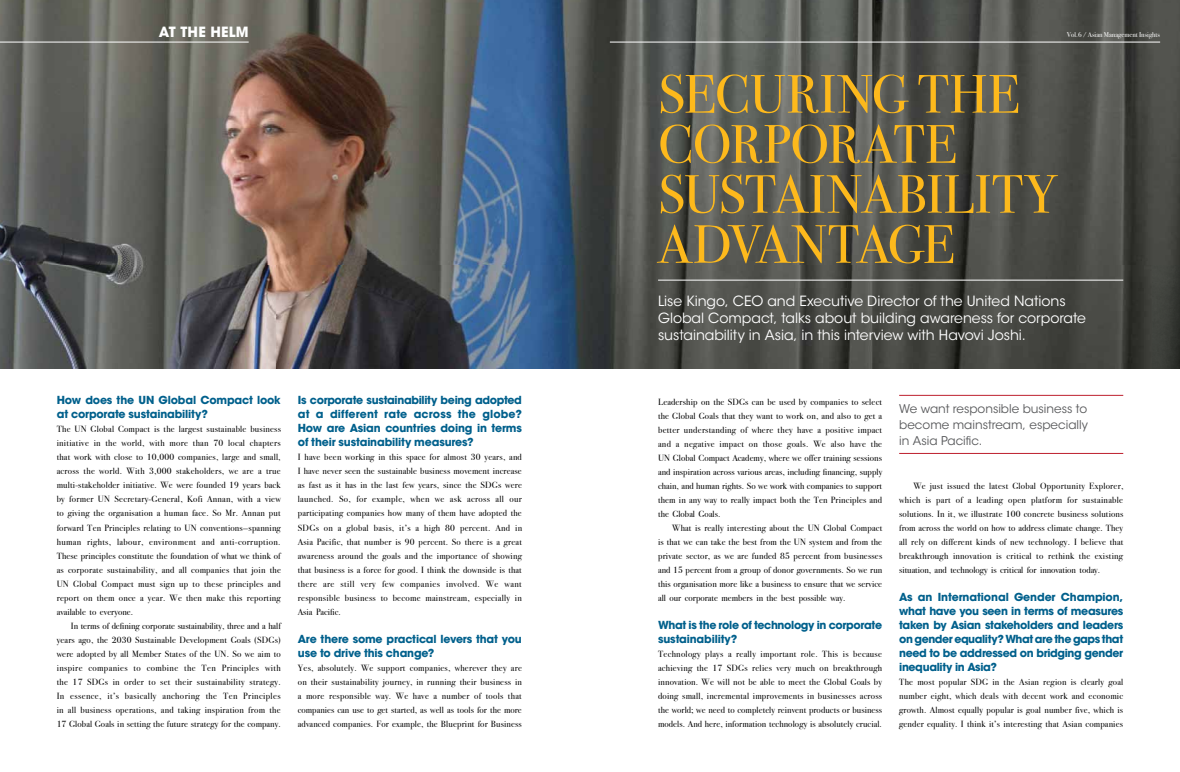
<style>
.page{position:relative;width:1180px;height:772px;background:#fff}
.page>*{position:absolute;margin:0;border:0;box-sizing:border-box;transform-origin:0 0}
.t1{font:54px/50px "Bodoni Svty Two ITCTT Book";letter-spacing:-.005em;color:#fdb91c}
.t2{font:14px/17px "ITC Avant Garde Std";letter-spacing:-.005em;color:#fff}
.t3{font:700 14px "ITC Avant Garde Std";letter-spacing:.01em;color:#fff}
.t4{font:12px/16px "ITC Avant Garde Std";color:#58595b;text-align:justify}
.t5{font:700 11px/14px "ITC Avant Garde Std";letter-spacing:-.015em;color:#00608c}
.t6{font:9px/14px "Bodoni Svty Two ITCTT Book";letter-spacing:.01em;color:#000;text-align:justify}
.t7{font:7px "Bodoni Svty Two ITCTT Book";color:#fff}
</style>
<div class="page">
<img style="left:0;top:0;width:590px;height:368px">
<hr style="left:0;top:42px;width:248px;height:1px;background:#fff">
<img style="left:590px;top:0;width:589px;height:368px">
<hr style="left:658px;top:279px;width:465px;height:1px;background:#fff">
<hr style="left:899px;top:395px;width:224px;height:1px;background:#bd202e">
<hr style="left:899px;top:453px;width:224px;height:1px;background:#bd202e">
<hr style="left:609px;top:42px;width:550px;height:1px;background:#fff">
<h2 class="t3" style="left:159px;top:23px;width:91px">AT THE HELM</h2>
<p class="t5" style="left:57px;top:393px;width:225px">How does the UN Global Compact look at corporate sustainability?</p>
<p class="t6" style="left:57px;top:421px;width:226px">The UN Global Compact is the largest sustainable business initiative in the world, with more than 70 local chapters that work with close to 10,000 companies, large and small, across the world. With 3,000 stakeholders, we are a true multi-stakeholder initiative. We were founded 19 years back by former UN Secretary-General, Kofi Annan, with a view to giving the organisation a human face. So Mr. Annan put forward Ten Principles relating to UN conventions—spanning human rights, labour, environment and anti-corruption.<br>These principles constitute the foundation of what we think of as corporate sustainability, and all companies that join the UN Global Compact must sign up to these principles and report on them once a year. We then make this reporting available to everyone.</p>
<p class="t6" style="left:57px;top:617px;width:226px;text-indent:14px">In terms of defining corporate sustainability, three and a half years ago, the 2030 Sustainable Development Goals (SDGs) were adopted by all Member States of the UN. So we aim to inspire companies to combine the Ten Principles with the 17 SDGs in order to set their sustainability strategy.<br>In essence, it’s basically anchoring the Ten Principles in all business operations, and taking inspiration from the 17 Global Goals in setting the future strategy for the company.</p>
<p class="t5" style="left:298px;top:393px;width:225px;text-align:justify">Is corporate sustainability being adopted at a different rate across the globe?<br>How are Asian countries doing in terms of their sustainability measures?</p>
<p class="t6" style="left:298px;top:449px;width:226px">I have been working in this space for almost 30 years, and I have never seen the sustainable business movement increase as fast as it has in the last few years, since the SDGs were launched. So, for example, when we ask across all our participating companies how many of them have adopted the SDGs on a global basis, it’s a high 80 percent. And in Asia Pacific, that number is 90 percent. So there is a great awareness around the goals and the importance of showing that business is a force for good. I think the downside is that there are still very few companies involved. We want responsible business to become mainstream, especially in Asia Pacific.</p>
<p class="t5" style="left:298px;top:631px;width:225px">Are there some practical levers that you use to drive this change?</p>
<p class="t6" style="left:298px;top:659px;width:225px">Yes, absolutely. We support companies, wherever they are on their sustainability journey, in running their business in a more responsible way. We have a number of tools that companies can use to get started, as well as tools for the more advanced companies. For example, the Blueprint for Business</p>
<p class="t7" style="left:1066px;top:29px;width:95px">Vol.6 / Asian Management Insights</p>
<h1 class="t1" style="left:658px;top:63px;width:401px">SECURING THE<br>CORPORATE<br>SUSTAINABILITY<br>ADVANTAGE</h1>
<h2 class="t2" style="left:658px;top:292px;width:429px">Lise Kingo, CEO and Executive Director of the United Nations<br>Global Compact, talks about building awareness for corporate sustainability in Asia, in this interview with Havovi Joshi.</h2>
<p class="t6" style="left:658px;top:393px;width:226px">Leadership on the SDGs can be used by companies to select the Global Goals that they want to work on, and also to get a better understanding of where they have a positive impact and a negative impact on those goals. We also have the UN Global Compact Academy, where we offer training sessions and inspiration across various areas, including financing, supply chain, and human rights. So we work with companies to support them in any way to really impact both the Ten Principles and the Global Goals.</p>
<p class="t6" style="left:658px;top:519px;width:226px;text-indent:14px">What is really interesting about the UN Global Compact is that we can take the best from the UN system and from the private sector, as we are funded 85 percent from businesses and 15 percent from a group of donor governments. So we run this organisation more like a business to ensure that we service all our corporate members in the best possible way.</p>
<p class="t5" style="left:658px;top:617px;width:225px">What is the role of technology in corporate sustainability?</p>
<p class="t6" style="left:658px;top:645px;width:226px">Technology plays a really important role. This is because achieving the 17 SDGs relies very much on breakthrough innovation. We will not be able to meet the Global Goals by doing small, incremental improvements in businesses across the world; we need to completely reinvent products or business models. And here, information technology is absolutely crucial.</p>
<h3 class="t4" style="left:899px;top:400px;width:190px">We want responsible business to become mainstream, especially in Asia Pacific.</h3>
<p class="t6" style="left:899px;top:477px;width:226px;text-indent:14px">We just issued the latest Global Opportunity Explorer, which is part of a leading open platform for sustainable solutions. In it, we illustrate 100 concrete business solutions from across the world on how to address climate change. They all rely on different kinds of new technology. I believe that breakthrough innovation is critical to rethink the existing situation, and technology is critical for innovation today.</p>
<p class="t5" style="left:899px;top:589px;width:225px;text-align:justify">As an International Gender Champion, what have you seen in terms of measures taken by Asian stakeholders and leaders on gender equality? What are the gaps that need to be addressed on bridging gender inequality in Asia?</p>
<p class="t6" style="left:899px;top:673px;width:226px">The most popular SDG in the Asian region is clearly goal number eight, which deals with decent work and economic growth. Almost equally popular is goal number five, which is gender equality. I think it’s interesting that Asian companies</p>
</div>
